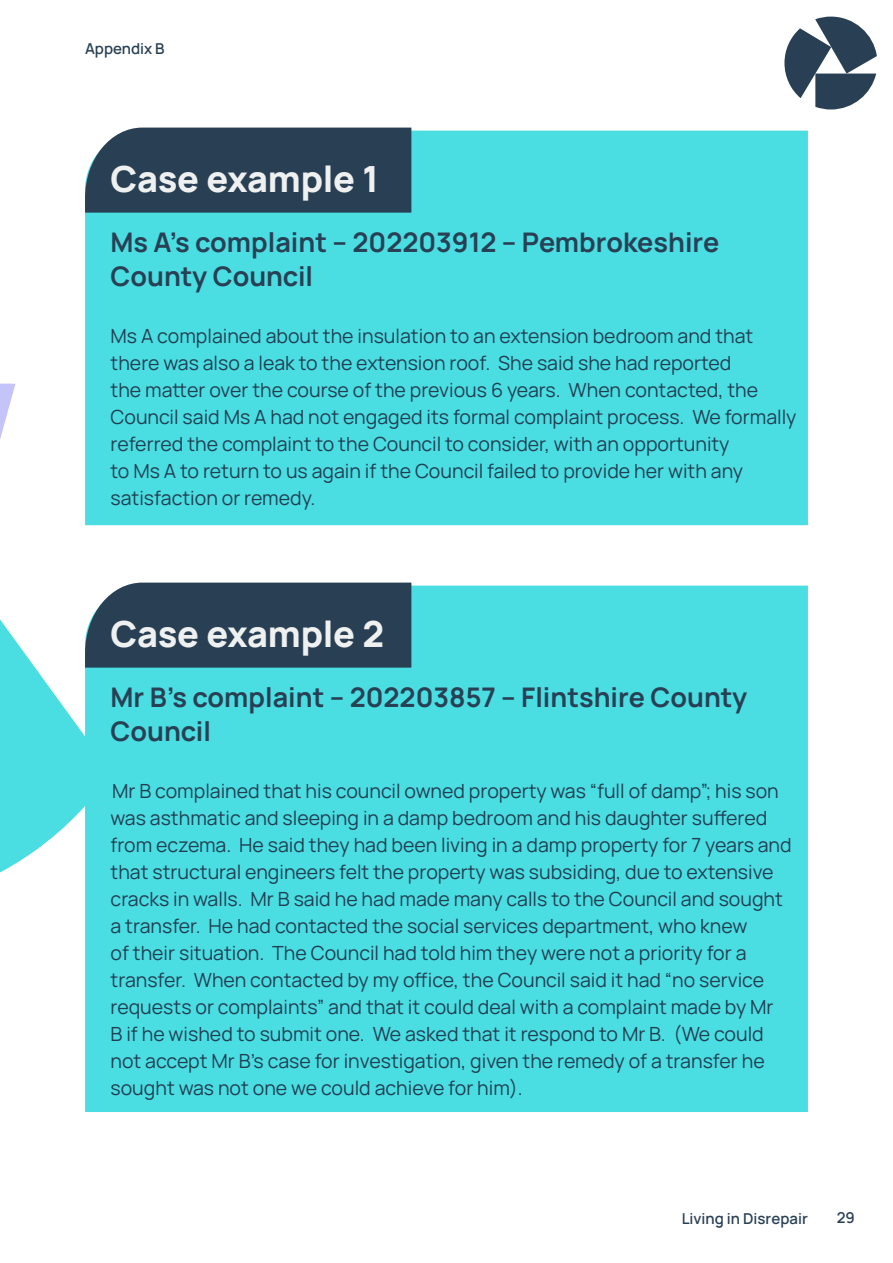
<style>
.page{position:relative;width:893px;height:1263px;background:#fff}
.page>*{position:absolute;margin:0;border:0;box-sizing:border-box;transform-origin:0 0}
.PSOW_Main_Heading{font:800 36px "Manrope";letter-spacing:-.01em;color:#eff0f0}
.PSOW_Heading_2{font:700 27px/33.8px "Manrope";color:#294054}
.PSOW_Normal{font:19.5px/27px "Manrope";color:#223f52}
.PSOW_Normal-2{font:600 15px "Manrope";color:#294054}
</style>
<div class="page">
<svg style="left:784px;top:17px;width:93px;height:92px"></svg>
<div style="left:85px;top:131px;width:723px;height:394px;background:#4adee3"></div>
<div style="left:85px;top:128px;width:326px;height:85px;background:#294054"></div>
<div style="left:85px;top:586px;width:723px;height:526px;background:#4adee3"></div>
<svg style="left:0;top:379px;width:411px;height:558px"></svg>
<p class="PSOW_Normal-2" style="left:85px;top:38px;width:81px">Appendix B</p>
<p class="PSOW_Main_Heading" style="left:111px;top:154px;width:270px">Case example 1</p>
<p class="PSOW_Heading_2" style="left:111px;top:224px;width:610px">Ms A’s complaint – 202203912 – Pembrokeshire<br>County Council</p>
<p class="PSOW_Normal" style="left:111px;top:321px;width:687px">Ms A complained about the insulation to an extension bedroom and that there was also a leak to the extension roof. She said she had reported<br>the matter over the course of the previous 6 years. When contacted, the Council said Ms A had not engaged its formal complaint process. We formally referred the complaint to the Council to consider, with an opportunity<br>to Ms A to return to us again if the Council failed to provide her with any satisfaction or remedy.</p>
<p class="PSOW_Main_Heading" style="left:111px;top:609px;width:275px">Case example 2</p>
<p class="PSOW_Heading_2" style="left:111px;top:679px;width:638px">Mr B’s complaint – 202203857 – Flintshire County<br>Council</p>
<p class="PSOW_Normal" style="left:111px;top:776px;width:683px">Mr B complained that his council owned property was “full of damp”; his son was asthmatic and sleeping in a damp bedroom and his daughter suffered from eczema. He said they had been living in a damp property for 7 years and that structural engineers felt the property was subsiding, due to extensive cracks in walls. Mr B said he had made many calls to the Council and sought a transfer. He had contacted the social services department, who knew<br>of their situation. The Council had told him they were not a priority for a transfer. When contacted by my office, the Council said it had “no service requests or complaints” and that it could deal with a complaint made by Mr<br>B if he wished to submit one. We asked that it respond to Mr B. (We could not accept Mr B’s case for investigation, given the remedy of a transfer he sought was not one we could achieve for him).</p>
<p class="PSOW_Normal-2" style="left:682px;top:1208px;width:128px">Living in Disrepair</p>
<p class="PSOW_Normal-2" style="left:837px;top:1206px;width:19px">29</p>
</div>
